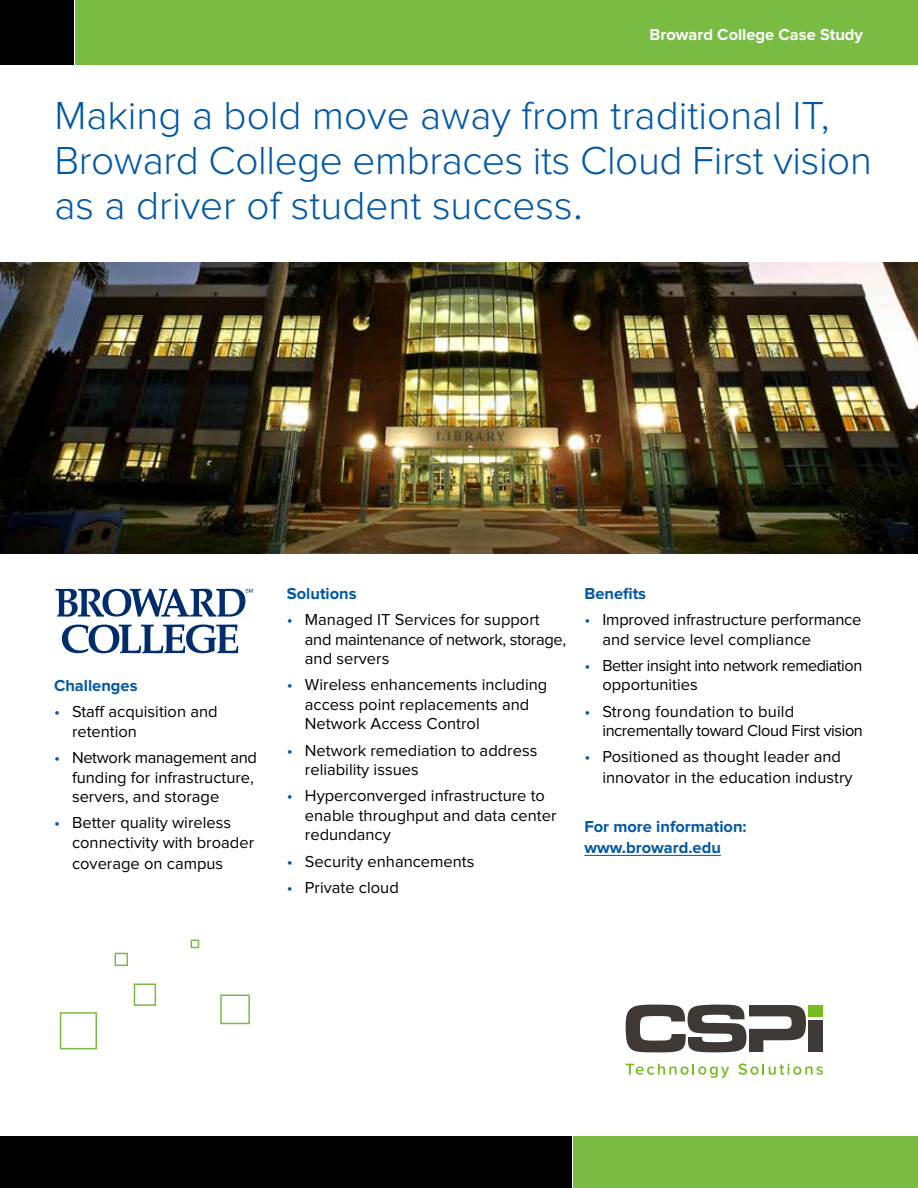
<style>
.page{position:relative;width:918px;height:1188px;background:#fff}
.page>*{position:absolute;margin:0;border:0;box-sizing:border-box;transform-origin:0 0}
.t1{font:300 40.5px/45px "Proxima Nova";color:#0058a4}
.t2{font:16.5px/19.5px "Proxima Nova";color:#000}
.t3{font:16.5px/19.5px "Proxima Nova";letter-spacing:-.025em;color:#000}
.t4{font:700 16.5px/21px "Proxima Nova";color:#0058a4}
.t5{font:700 16.5px "Proxima Nova";color:#fff}
.s1{font-size:48px}
.s2{font-size:16.8px;color:#0058a4}
</style>
<div class="page">
<div style="left:0;top:0;width:73px;height:64px;background:#000"></div>
<div style="left:75px;top:0;width:843px;height:64px;background:#79bc43"></div>
<hr style="left:584px;top:855px;width:137px;height:1px;background:#0058a4">
<svg style="left:626px;top:1005px;width:180px;height:48px"></svg>
<div style="left:809px;top:1020px;width:14px;height:32px;background:#3e3935"></div>
<div style="left:809px;top:1005px;width:14px;height:11px;background:#77bc1f"></div>
<svg style="left:626px;top:1064px;width:103px;height:14px"></svg>
<svg style="left:738px;top:1063px;width:85px;height:12px"></svg>
<div style="left:191px;top:940px;width:8px;height:8px;border:2px solid #79bc43"></div>
<div style="left:220px;top:995px;width:30px;height:29px;border:2px solid #79bc43"></div>
<div style="left:134px;top:983px;width:22px;height:23px;border:2px solid #79bc43"></div>
<div style="left:60px;top:1012px;width:37px;height:37px;border:2px solid #79bc43"></div>
<div style="left:115px;top:953px;width:13px;height:13px;border:2px solid #79bc43"></div>
<img style="left:0;top:263px;width:918px;height:290px">
<div style="left:573px;top:1137px;width:345px;height:51px;background:#79bc43"></div>
<div style="left:0;top:1137px;width:571px;height:51px;background:#000"></div>
<svg style="left:62px;top:624px;width:176px;height:29px"></svg>
<svg style="left:56px;top:589px;width:197px;height:28px"></svg>
<p class="t5" style="left:650px;top:25px;width:215px">Broward College Case Study</p>
<h1 class="t1" style="left:54px;top:93px;width:819px">Making a bold move away from traditional IT,<br>Broward College embraces its Cloud First vision as a driver of student success<span class="s1">.</span></h1>
<p class="t4" style="left:54px;top:675px;width:85px">Challenges</p>
<p class="t2" style="left:72px;top:702px;width:147px;text-indent:-18px"><span class="s2">•</span> Staff acquisition and retention</p>
<p class="t2" style="left:72px;top:748px;width:187px;text-indent:-18px"><span class="s2">•</span> Network management and funding for infrastructure, servers, and storage</p>
<p class="t2" style="left:72px;top:813px;width:184px;text-indent:-18px"><span class="s2">•</span> Better quality wireless connectivity with broader</p>
<p class="t2" style="left:72px;top:854px;width:153px">coverage on campus</p>
<p class="t4" style="left:287px;top:583px;width:71px">Solutions</p>
<p class="t2" style="left:305px;top:610px;width:263px;text-indent:-18px"><span class="s2">•</span> Managed IT Services for support and maintenance of network, storage, and servers</p>
<p class="t2" style="left:305px;top:675px;width:244px;text-indent:-18px"><span class="s2">•</span> Wireless enhancements including access point replacements and<br>Network Access Control</p>
<p class="t2" style="left:305px;top:741px;width:234px;text-indent:-18px"><span class="s2">•</span> Network remediation to address reliability issues</p>
<p class="t2" style="left:305px;top:786px;width:253px;text-indent:-18px"><span class="s2">•</span> Hyperconverged infrastructure to enable throughput and data center redundancy</p>
<p class="t2" style="left:287px;top:852px;width:189px"><span class="s2">•</span> Security enhancements</p>
<p class="t2" style="left:287px;top:878px;width:113px"><span class="s2">•</span> Private cloud</p>
<p class="t4" style="left:584px;top:583px;width:63px">Benefits</p>
<p class="t2" style="left:602px;top:610px;width:261px;text-indent:-18px"><span class="s2">•</span> Improved infrastructure performance and service level compliance</p>
<p class="t3" style="left:602px;top:656px;width:261px;text-indent:-18px"><span class="s2">•</span> Better insight into network remediation opportunities</p>
<p class="t3" style="left:602px;top:702px;width:262px;text-indent:-18px"><span class="s2">•</span> Strong foundation to build incrementally toward Cloud First vision</p>
<p class="t2" style="left:602px;top:747px;width:252px;line-height:21px;text-indent:-18px"><span class="s2">•</span> Positioned as thought leader and innovator in the education industry</p>
<p class="t4" style="left:584px;top:817px;width:164px">For more information: www.broward.edu</p>
</div>
